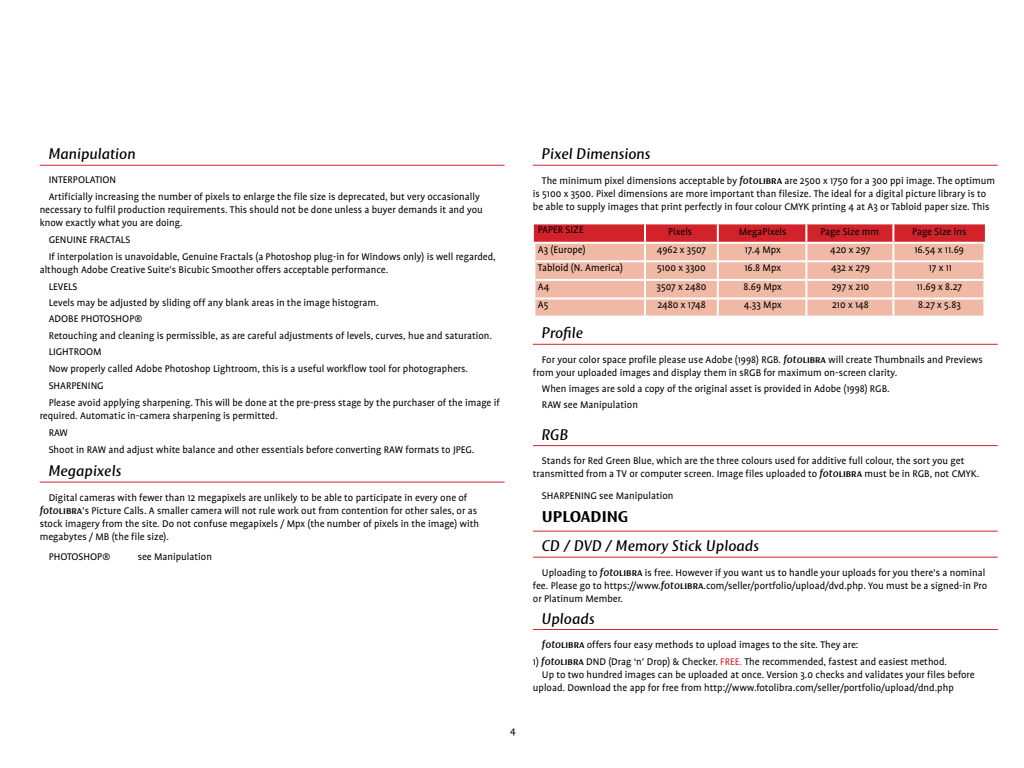
<style>
.page{position:relative;width:1024px;height:768px;background:#fff}
.page>*{position:absolute;margin:0;border:0;box-sizing:border-box;transform-origin:0 0}
.t1{font:italic 15px "Mosquito";color:#000101}
.t2{font:700 15px "Mosquito Alt";color:#000101}
.t3{font:11px/18.4px "Profile";color:#000}
.s1{font-family:"Mosquito";font-style:italic}
.s2{font-family:"Mosquito SC"}
.s3{color:#d2232a}
</style>
<div class="page">
<svg style="left:534px;top:224px;width:451px;height:92px;background:#eba498"></svg>
<hr style="left:532px;top:244px;width:3px;height:17px;background:#fff">
<hr style="left:983px;top:244px;width:3px;height:17px;background:#fff">
<hr style="left:532px;top:261px;width:3px;height:19px;background:#fff">
<hr style="left:983px;top:261px;width:3px;height:19px;background:#fff">
<hr style="left:532px;top:280px;width:3px;height:19px;background:#fff">
<hr style="left:983px;top:280px;width:3px;height:19px;background:#fff">
<hr style="left:532px;top:299px;width:3px;height:17px;background:#fff">
<hr style="left:983px;top:299px;width:3px;height:17px;background:#fff">
<hr style="left:40px;top:165px;width:465px;height:1px;background:#d2232a">
<hr style="left:40px;top:482px;width:465px;height:1px;background:#d2232a">
<hr style="left:533px;top:344px;width:465px;height:1px;background:#d2232a">
<hr style="left:533px;top:445px;width:465px;height:1px;background:#d2232a">
<hr style="left:533px;top:531px;width:465px;height:1px;background:#d2232a">
<hr style="left:533px;top:557px;width:465px;height:1px;background:#d2232a">
<hr style="left:533px;top:629px;width:465px;height:1px;background:#d2232a">
<hr style="left:533px;top:165px;width:465px;height:1px;background:#d2232a">
<h1 class="t1" style="left:49px;top:145px;width:89px">Manipulation</h1>
<p class="t3" style="left:49px;top:171px;width:433px;line-height:17px">INTERPOLATION<br>Artificially increasing the number of pixels to enlarge the file size is deprecated, but very occasionally</p>
<p class="t3" style="left:40px;top:203px;width:445px;line-height:13px">necessary to fulfil production requirements. This should not be done unless a buyer demands it and you know exactly what you are doing.</p>
<p class="t3" style="left:49px;top:231px;width:449px;line-height:17px">GENUINE FRACTALS<br>If interpolation is unavoidable, Genuine Fractals (a Photoshop plug-in for Windows only) is well regarded,</p>
<p class="t3" style="left:49px;top:261px;width:341px;line-height:17px;text-indent:-9px">although Adobe Creative Suite’s Bicubic Smoother offers acceptable performance.<br>LEVELS</p>
<p class="t3" style="left:49px;top:294px;width:332px;line-height:16px">Levels may be adjusted by sliding off any blank areas in the image histogram.<br>ADOBE PHOTOSHOP®</p>
<p class="t3" style="left:49px;top:327px;width:445px;line-height:16px">Retouching and cleaning is permissible, as are careful adjustments of levels, curves, hue and saturation.<br>LIGHTROOM</p>
<p class="t3" style="left:49px;top:360px;width:453px;line-height:17px">Now properly called Adobe Photoshop Lightroom, this is a useful workflow tool for photographers.<br>SHARPENING<br>Please avoid applying sharpening. This will be done at the pre-press stage by the purchaser of the image if</p>
<p class="t3" style="left:49px;top:407px;width:427px;line-height:17px;text-indent:-9px">required. Automatic in-camera sharpening is permitted.<br>RAW<br>Shoot in RAW and adjust white balance and other essentials before converting RAW formats to JPEG.</p>
<h1 class="t1" style="left:49px;top:462px;width:74px">Megapixels</h1>
<p class="t3" style="left:40px;top:491px;width:441px;line-height:13px;text-indent:9px">Digital cameras with fewer than 12 megapixels are unlikely to be able to participate in every one of <span class="s1">foto</span><span class="s2">libra</span>’s Picture Calls. A smaller camera will not rule work out from contention for other sales, or as stock imagery from the site. Do not confuse megapixels / Mpx (the number of pixels in the image) with megabytes / MB (the file size).</p>
<p class="t3" style="left:49px;top:548px;width:63px">PHOTOSHOP®</p>
<p class="t3" style="left:138px;top:548px;width:76px">see Manipulation</p>
<p class="t3" style="left:510px;top:722px;width:7px">4</p>
<h1 class="t1" style="left:542px;top:145px;width:110px">Pixel Dimensions</h1>
<p class="t3" style="left:533px;top:174px;width:464px;line-height:13px;text-indent:9px">The minimum pixel dimensions acceptable by <span class="s1">foto</span><span class="s2">libra</span> are 2500 x 1750 for a 300 ppi image. The optimum is 5100 x 3500. Pixel dimensions are more important than filesize. The ideal for a digital picture library is to be able to supply images that print perfectly in four colour CMYK printing 4 at A3 or Tabloid paper size. This</p>
<p class="t3" style="left:538px;top:220px;width:49px;line-height:19.7px">PAPER SIZE<br>A3 (Europe)</p>
<p class="t3" style="left:538px;top:259px;width:87px">Tabloid (N. America)<br>A4<br>A5</p>
<p class="t3" style="left:657px;top:222px;width:51px;text-align:center">Pixels<br>4962 x 3507<br>5100 x 3300<br>3507 x 2480<br>2480 x 1748</p>
<p class="t3" style="left:739px;top:222px;width:49px;text-align:center">MegaPixels<br>17.4 Mpx<br>16.8 Mpx<br>8.69 Mpx<br>4.33 Mpx</p>
<p class="t3" style="left:820px;top:222px;width:60px;text-align:center">Page Size mm<br>420 x 297<br>432 x 279<br>297 x 210<br>210 x 148</p>
<p class="t3" style="left:912px;top:222px;width:56px;text-align:center">Page Size ins<br>16.54 x 11.69<br>17 x 11<br>11.69 x 8.27<br>8.27 x 5.83</p>
<h1 class="t1" style="left:542px;top:324px;width:43px">Profile</h1>
<p class="t3" style="left:533px;top:353px;width:451px;line-height:13px;text-indent:9px">For your color space profile please use Adobe (1998) RGB. <span class="s1">foto</span><span class="s2">libra</span> will create Thumbnails and Previews from your uploaded images and display them in sRGB for maximum on-screen clarity.</p>
<p class="t3" style="left:542px;top:381px;width:349px;line-height:16px">When images are sold a copy of the original asset is provided in Adobe (1998) RGB.<br>RAW see Manipulation</p>
<h1 class="t1" style="left:542px;top:425px;width:28px">RGB</h1>
<p class="t3" style="left:533px;top:454px;width:448px;line-height:13px;text-align:center">Stands for Red Green Blue, which are the three colours used for additive full colour, the sort you get transmitted from a TV or computer screen. Image files uploaded to <span class="s1">foto</span><span class="s2">libra</span> must be in RGB, not CMYK.</p>
<p class="t3" style="left:542px;top:486px;width:133px">SHARPENING see Manipulation</p>
<h1 class="t2" style="left:542px;top:508px;width:88px">UPLOADING</h1>
<h1 class="t1" style="left:542px;top:537px;width:219px">CD / DVD / Memory Stick Uploads</h1>
<p class="t3" style="left:533px;top:566px;width:456px;line-height:13px;text-indent:9px">Uploading to <span class="s1">foto</span><span class="s2">libra</span> is free. However if you want us to handle your uploads for you there’s a nominal fee. Please go to https://www.<span class="s1">foto</span><span class="s2">libra</span>.com/seller/portfolio/upload/dvd.php. You must be a signed-in Pro or Platinum Member.</p>
<h1 class="t1" style="left:542px;top:609px;width:54px">Uploads</h1>
<p class="t3" style="left:542px;top:636px;width:318px"><span class="s1">foto</span><span class="s2">libra</span> offers four easy methods to upload images to the site. They are:</p>
<p class="t3" style="left:533px;top:653px;width:416px">1) <span class="s1">foto</span><span class="s2">libra</span> DND (Drag ‘n’ Drop) &amp; Checker. <span class="s3">FREE.</span> The recommended, fastest and easiest method.</p>
<p class="t3" style="left:542px;top:666px;width:434px">Up to two hundred images can be uploaded at once. Version 3.0 checks and validates your files before</p>
<p class="t3" style="left:533px;top:679px;width:422px">upload. Download the app for free from http://www.fotolibra.com/seller/portfolio/upload/dnd.php</p>
</div>
